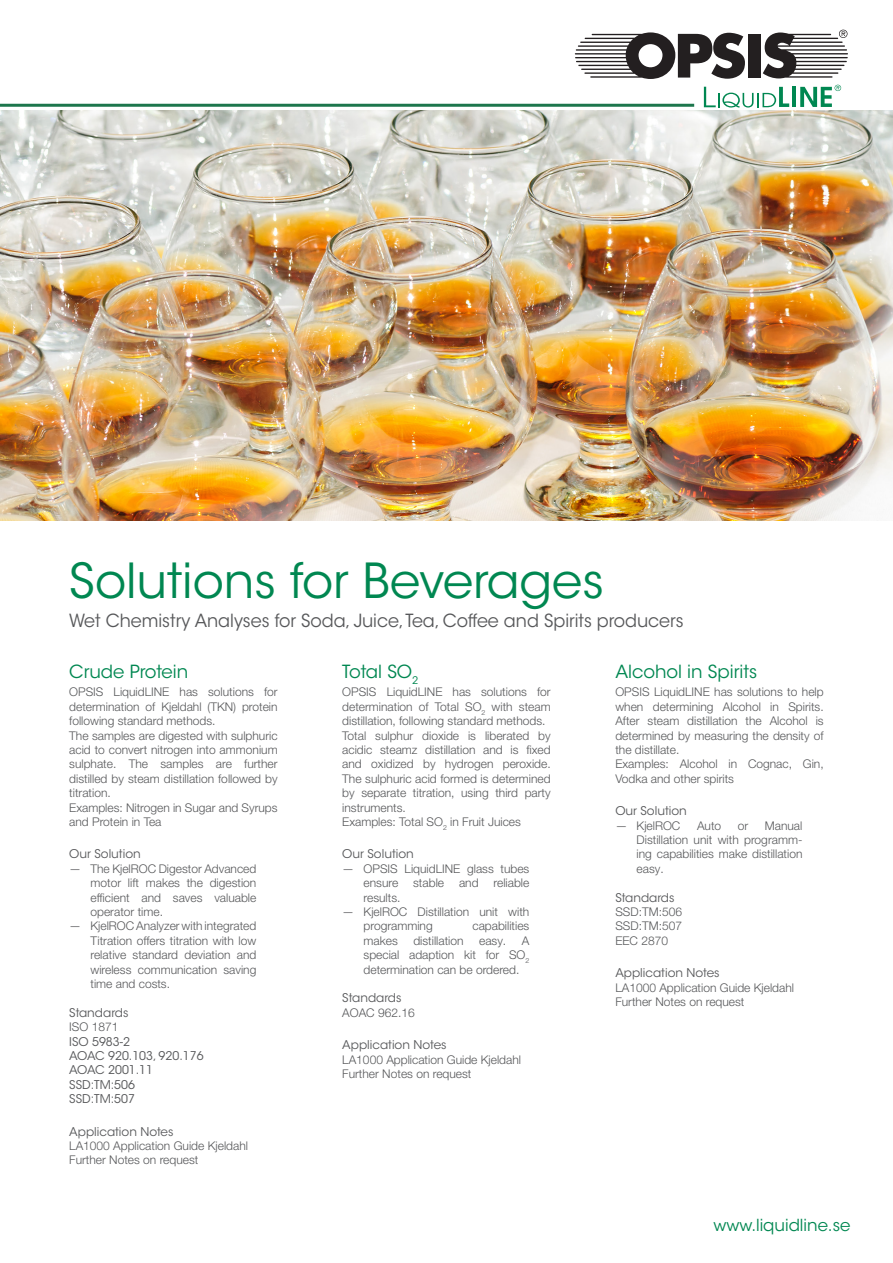
<style>
.page{position:relative;width:893px;height:1263px;background:#fff}
.page>*{position:absolute;margin:0;border:0;box-sizing:border-box;transform-origin:0 0}
.t1{font:48px "ITC Avant Garde Std";color:#008751}
.t2{font:18px "ITC Avant Garde Std";color:#57585a}
.t3{font:18px "ITC Avant Garde Std";color:#008751}
.t4{font:16.5px "ITC Avant Garde Std";color:#008751}
.t5{font:300 12px/14.4px "Helvetica Neue LT Pro";color:#57585a}
.t6{font:12px/14.4px "ITC Avant Garde Std";color:#57585a}
</style>
<div class="page">
<hr style="left:0;top:104px;width:694px;height:3px;background:#1c764c">
<svg style="left:704px;top:87px;width:85px;height:21px"></svg>
<hr style="left:792px;top:87px;width:4px;height:20px;background:#008751">
<svg style="left:575px;top:32px;width:170px;height:47px"></svg>
<div style="left:748px;top:34px;width:13px;height:44px;background:#231f20"></div>
<svg style="left:763px;top:30px;width:85px;height:48px"></svg>
<svg style="left:800px;top:85px;width:41px;height:22px"></svg>
<img style="left:0;top:111px;width:893px;height:409px">
<h1 class="t1" style="left:69px;top:551px;width:536px">Solutions for Beverages</h1>
<h2 class="t2" style="left:69px;top:609px;width:616px">Wet Chemistry Analyses for Soda, Juice, Tea, Coffee and Spirits producers</h2>
<h2 class="t3" style="left:69px;top:660px;width:120px">Crude Protein</h2>
<p class="t5" style="left:69px;top:685px;width:210px">OPSIS LiquidLINE has solutions for determination of Kjeldahl (TKN) protein following standard methods.<br>The samples are digested with sulphuric acid to convert nitrogen into ammonium sulphate. The samples are further distilled by steam distillation followed by titration.<br>Examples: Nitrogen in Sugar and Syrups and Protein in Tea</p>
<p class="t6" style="left:69px;top:847px;width:73px">Our Solution</p>
<p class="t5" style="left:91px;top:861px;width:167px;text-align:justify;text-indent:-21px">— The KjelROC Digestor Advanced motor lift makes the digestion efficient and saves valuable operator time.</p>
<p class="t5" style="left:91px;top:919px;width:167px;text-align:justify;text-indent:-21px">— KjelROC Analyzer with integrated Titration offers titration with low relative standard deviation and wireless communication saving time and costs.</p>
<p class="t6" style="left:69px;top:1005px;width:61px">Standards</p>
<p class="t5" style="left:69px;top:1019px;width:51px">ISO 1871</p>
<p class="t6" style="left:69px;top:1034px;width:136px">ISO 5983-2<br>AOAC 920.103, 920.176<br>AOAC 2001.11<br>SSD:TM:506<br>SSD:TM:507</p>
<p class="t6" style="left:69px;top:1124px;width:106px">Application Notes</p>
<p class="t5" style="left:69px;top:1138px;width:180px">LA1000 Application Guide Kjeldahl<br>Further Notes on request</p>
<h2 class="t3" style="left:342px;top:660px;width:78px">Total SO<sub>2</sub></h2>
<p class="t5" style="left:342px;top:685px;width:210px">OPSIS LiquidLINE has solutions for determination of Total SO<sub>2</sub> with steam distillation, following standard methods.<br>Total sulphur dioxide is liberated by acidic steamz distillation and is fixed and oxidized by hydrogen peroxide.<br>The sulphuric acid formed is determined by separate titration, using third party instruments.<br>Examples: Total SO<sub>2</sub> in Fruit Juices</p>
<p class="t6" style="left:342px;top:847px;width:73px">Our Solution</p>
<p class="t5" style="left:364px;top:861px;width:167px;text-align:justify;text-indent:-21px">— OPSIS LiquidLINE glass tubes ensure stable and reliable results.</p>
<p class="t5" style="left:364px;top:904px;width:167px;text-indent:-21px">— KjelROC Distillation unit with programming</p>
<p class="t5" style="left:472px;top:919px;width:58px">capabilities</p>
<p class="t5" style="left:364px;top:933px;width:167px;text-align:justify;text-indent:158px">A special adaption kit for SO<sub>2 </sub>determination can be ordered.</p>
<p class="t6" style="left:342px;top:991px;width:61px">Standards</p>
<p class="t5" style="left:342px;top:1005px;width:74px">AOAC 962.16</p>
<p class="t6" style="left:342px;top:1038px;width:106px">Application Notes</p>
<p class="t5" style="left:342px;top:1052px;width:180px">LA1000 Application Guide Kjeldahl<br>Further Notes on request</p>
<p class="t5" style="left:364px;top:933px;width:36px">makes</p>
<p class="t5" style="left:413px;top:933px;width:52px">distillation</p>
<p class="t5" style="left:479px;top:933px;width:29px">easy.</p>
<h2 class="t3" style="left:615px;top:660px;width:143px">Alcohol in Spirits</h2>
<p class="t5" style="left:615px;top:685px;width:210px">OPSIS LiquidLINE has solutions to help when determining Alcohol in Spirits.<br>After steam distillation the Alcohol is determined by measuring the density of the distillate.<br>Examples: Alcohol in Cognac, Gin,<br>Vodka and other spirits</p>
<p class="t6" style="left:615px;top:804px;width:73px">Our Solution</p>
<p class="t5" style="left:615px;top:818px;width:67px">— KjelROC</p>
<p class="t5" style="left:697px;top:818px;width:26px">Auto</p>
<p class="t5" style="left:738px;top:818px;width:12px">or</p>
<p class="t5" style="left:637px;top:818px;width:167px;text-align:justify;text-indent:128px">Manual Distillation unit with programm&shy;ing capabilities make distillation easy.</p>
<p class="t6" style="left:615px;top:890px;width:61px">Standards</p>
<p class="t5" style="left:615px;top:904px;width:68px;text-align:justify">SSD:TM:506<br>SSD:TM:507<br>EEC 2870</p>
<p class="t6" style="left:615px;top:966px;width:106px">Application Notes</p>
<p class="t5" style="left:615px;top:980px;width:180px">LA1000 Application Guide Kjeldahl<br>Further Notes on request</p>
<h3 class="t4" style="left:714px;top:1214px;width:138px">www.liquidline.se</h3>
</div>
